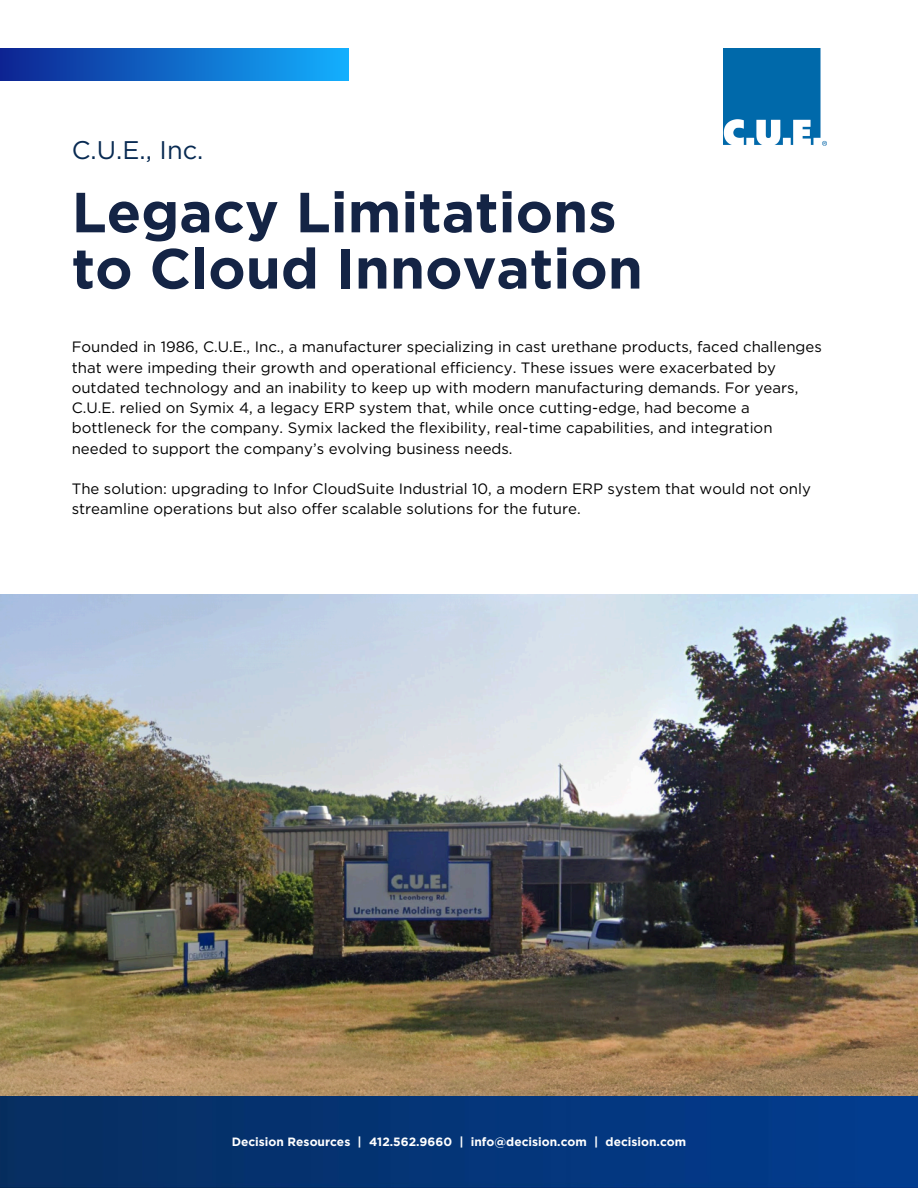
<style>
.page{position:relative;width:918px;height:1188px;background:#fff}
.page>*{position:absolute;margin:0;border:0;box-sizing:border-box;transform-origin:0 0}
.t1{font:700 56.4px/56.2px "Gotham";color:#142445}
.t2{font:25.5px "Gotham";color:#082a52}
.t3{font:15px/20.2px "Gotham";color:#000}
.t4{font:700 12px "Gotham";color:#fff}
</style>
<div class="page">
<img style="left:0;top:594px;width:918px;height:594px">
<div style="left:0;top:48px;width:348px;height:32px;background:linear-gradient(to right,#0d2392,#13affe)"></div>
<img style="left:723px;top:48px;width:104px;height:97px">
<p class="t2" style="left:72px;top:134px;width:133px">C.U.E., Inc.</p>
<h1 class="t1" style="left:72px;top:184px;width:573px">Legacy Limitations to Cloud Innovation</h1>
<h3 class="t3" style="left:72px;top:337px;width:752px">Founded in 1986, C.U.E., Inc., a manufacturer specializing in cast urethane products, faced challenges that were impeding their growth and operational efficiency. These issues were exacerbated by outdated technology and an inability to keep up with modern manufacturing demands. For years, C.U.E. relied on Symix 4, a legacy ERP system that, while once cutting-edge, had become a bottleneck for the company. Symix lacked the flexibility, real-time capabilities, and integration needed to support the company’s evolving business needs.</h3>
<h3 class="t3" style="left:72px;top:479px;width:741px">The solution: upgrading to Infor CloudSuite Industrial 10, a modern ERP system that would not only streamline operations but also offer scalable solutions for the future.</h3>
<p class="t4" style="left:232px;top:1135px;width:456px">Decision Resources | 412.562.9660 | info@decision.com | decision.com</p>
</div>
